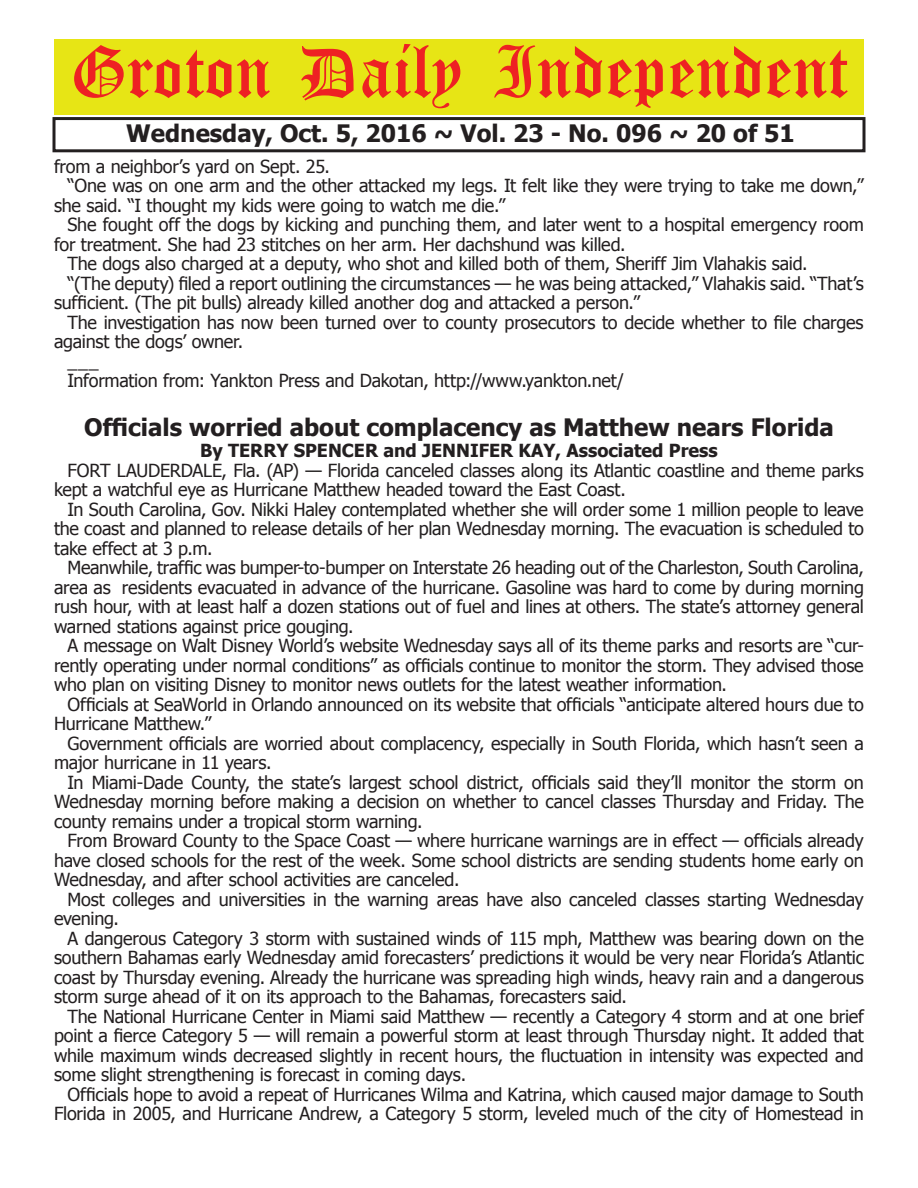
<style>
.page{position:relative;width:918px;height:1188px;background:#fff}
.page>*{position:absolute;margin:0;border:0;box-sizing:border-box;transform-origin:0 0}
.t1{font:54px "Old English Five";color:#ee2123}
.t2{font:700 24px "Tahoma";color:#231f20}
.t3{font:18px/19.5px "Tahoma";letter-spacing:-.01em;color:#231f20;text-align:justify}
.t4{font:700 18px "Tahoma";color:#231f20}
</style>
<div class="page">
<div style="left:52px;top:117px;width:814px;height:35px;border:3px solid #231f20"></div>
<div style="left:54px;top:40px;width:810px;height:75px;background:#e7e515"></div>
<h1 class="t1" style="left:70px;top:47px;width:779px">Groton Daily Independent</h1>
<h2 class="t2" style="left:126px;top:116px;width:670px">Wednesday, Oct. 5, 2016 ~ Vol. 23 - No. 096 ~ 20 of 51</h2>
<p class="t3" style="left:54px;top:156px;width:278px">from a neighbor’s yard on Sept. 25.</p>
<p class="t3" style="left:68px;top:175px;width:798px">“One was on one arm and the other attacked my legs. It felt like they were trying to take me down,”</p>
<p class="t3" style="left:54px;top:195px;width:453px">she said. “I thought my kids were going to watch me die.”</p>
<p class="t3" style="left:68px;top:214px;width:798px">She fought off the dogs by kicking and punching them, and later went to a hospital emergency room</p>
<p class="t3" style="left:54px;top:234px;width:573px">for treatment. She had 23 stitches on her arm. Her dachshund was killed.</p>
<p class="t3" style="left:68px;top:253px;width:742px">The dogs also charged at a deputy, who shot and killed both of them, Sheriff Jim Vlahakis said.</p>
<p class="t3" style="left:68px;top:273px;width:798px">“(The deputy) filed a report outlining the circumstances — he was being attacked,” Vlahakis said. “That’s</p>
<p class="t3" style="left:54px;top:292px;width:588px">sufficient. (The pit bulls) already killed another dog and attacked a person.”</p>
<p class="t3" style="left:68px;top:312px;width:798px">The investigation has now been turned over to county prosecutors to decide whether to file charges</p>
<p class="t3" style="left:54px;top:331px;width:191px">against the dogs’ owner.</p>
<p class="t3" style="left:68px;top:351px;width:33px">___</p>
<p class="t3" style="left:68px;top:370px;width:558px">Information from: Yankton Press and Dakotan, http://www.yankton.net/</p>
<h2 class="t2" style="left:84px;top:410px;width:751px">Officials worried about complacency as Matthew nears Florida</h2>
<p class="t4" style="left:200px;top:438px;width:519px">By TERRY SPENCER and JENNIFER KAY, Associated Press</p>
<p class="t3" style="left:54px;top:460px;width:811px;text-indent:14px">FORT LAUDERDALE, Fla. (AP) — Florida canceled classes along its Atlantic coastline and theme parks kept a watchful eye as Hurricane Matthew headed toward the East Coast.</p>
<p class="t3" style="left:54px;top:499px;width:811px;text-indent:14px">In South Carolina, Gov. Nikki Haley contemplated whether she will order some 1 million people to leave the coast and planned to release details of her plan Wednesday morning. The evacuation is scheduled to take effect at 3 p.m.</p>
<p class="t3" style="left:54px;top:557px;width:811px;text-indent:14px">Meanwhile, traffic was bumper-to-bumper on Interstate 26 heading out of the Charleston, South Carolina, area as residents evacuated in advance of the hurricane. Gasoline was hard to come by during morning rush hour, with at least half a dozen stations out of fuel and lines at others. The state’s attorney general warned stations against price gouging.</p>
<p class="t3" style="left:54px;top:635px;width:812px;text-indent:14px">A message on Walt Disney World’s website Wednesday says all of its theme parks and resorts are “cur&shy;rently operating under normal conditions” as officials continue to monitor the storm. They advised those who plan on visiting Disney to monitor news outlets for the latest weather information.</p>
<p class="t3" style="left:54px;top:694px;width:811px;text-indent:14px">Officials at SeaWorld in Orlando announced on its website that officials “anticipate altered hours due to<br>Hurricane Matthew.”</p>
<p class="t3" style="left:54px;top:733px;width:812px;text-indent:14px">Government officials are worried about complacency, especially in South Florida, which hasn’t seen a major hurricane in 11 years.</p>
<p class="t3" style="left:54px;top:772px;width:811px;text-indent:14px">In Miami-Dade County, the state’s largest school district, officials said they’ll monitor the storm on Wednesday morning before making a decision on whether to cancel classes Thursday and Friday. The county remains under a tropical storm warning.</p>
<p class="t3" style="left:54px;top:830px;width:811px;text-indent:14px">From Broward County to the Space Coast — where hurricane warnings are in effect — officials already have closed schools for the rest of the week. Some school districts are sending students home early on Wednesday, and after school activities are canceled.</p>
<p class="t3" style="left:54px;top:889px;width:811px;text-indent:14px">Most colleges and universities in the warning areas have also canceled classes starting Wednesday evening.</p>
<p class="t3" style="left:54px;top:928px;width:812px;text-indent:14px">A dangerous Category 3 storm with sustained winds of 115 mph, Matthew was bearing down on the southern Bahamas early Wednesday amid forecasters’ predictions it would be very near Florida’s Atlantic coast by Thursday evening. Already the hurricane was spreading high winds, heavy rain and a dangerous storm surge ahead of it on its approach to the Bahamas, forecasters said.</p>
<p class="t3" style="left:54px;top:1006px;width:811px;text-indent:14px">The National Hurricane Center in Miami said Matthew — recently a Category 4 storm and at one brief point a fierce Category 5 — will remain a powerful storm at least through Thursday night. It added that while maximum winds decreased slightly in recent hours, the fluctuation in intensity was expected and some slight strengthening is forecast in coming days.</p>
<p class="t3" style="left:54px;top:1084px;width:811px;text-align:right">Officials hope to avoid a repeat of Hurricanes Wilma and Katrina, which caused major damage to South<br>Florida in 2005, and Hurricane Andrew, a Category 5 storm, leveled much of the city of Homestead in</p>
</div>
